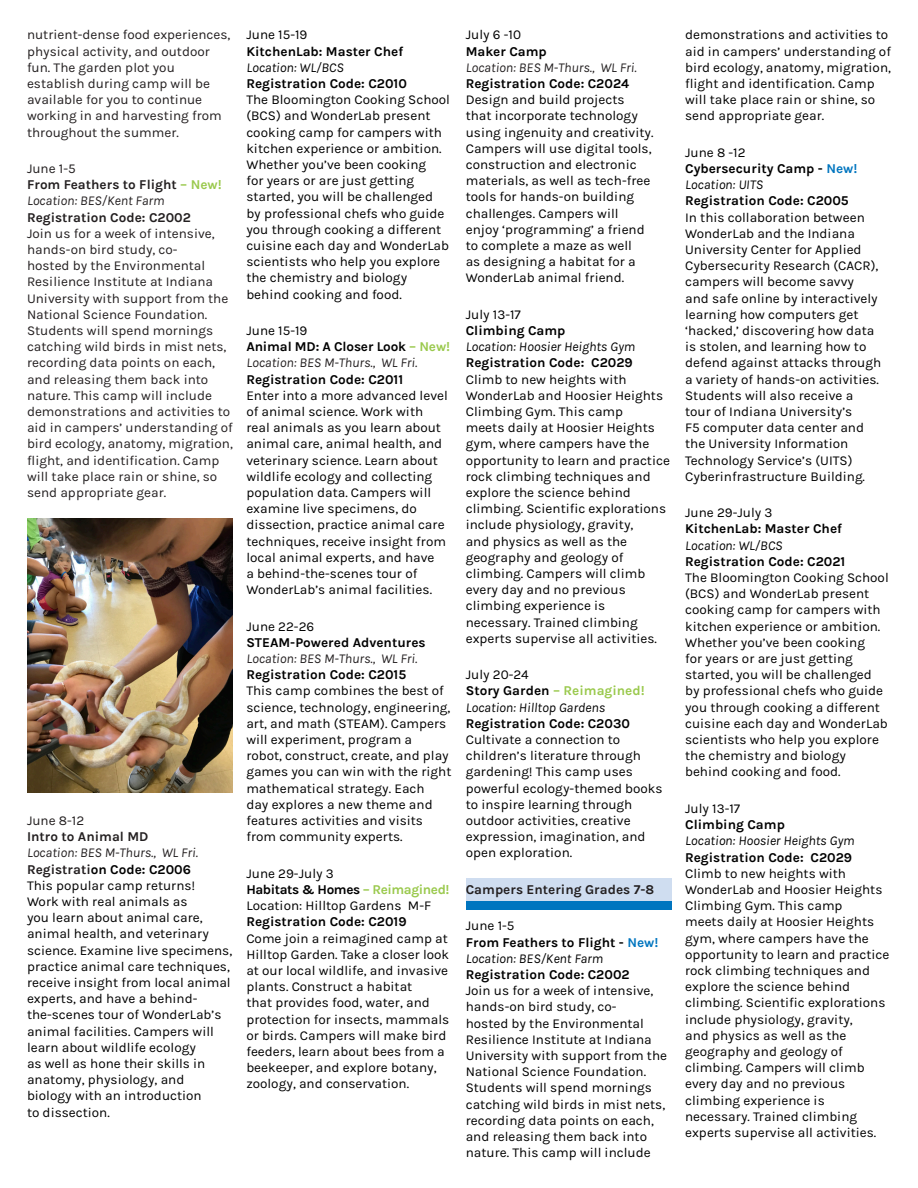
<style>
.page{position:relative;width:918px;height:1188px;background:#fff}
.page>*{position:absolute;margin:0;border:0;box-sizing:border-box;transform-origin:0 0}
.t1{font:13.5px/16.2px "Karla";color:#000}
.t2{font:13.5px/16.2px "Karla";color:#231f20}
.t3{font:700 13.5px "Karla";color:#231f20}
.s1{font-weight:700}
.s2{font-weight:700;color:#9ac94d}
.s3{font-style:italic}
.s4{color:#231f20}
.s5{font-weight:700;color:#231f20}
.s6{font-style:italic;color:#231f20}
.s7{font-weight:700;color:#0075bf}
</style>
<div class="page">
<div style="left:466px;top:901px;width:206px;height:8px;background:#0075bf"></div>
<div style="left:466px;top:879px;width:206px;height:22px;background:#cfddf0"></div>
<img style="left:27px;top:518px;width:206px;height:275px">
<p class="t2" style="left:27px;top:27px;width:205px">nutrient-dense food experiences, physical activity, and outdoor fun. The garden plot you establish during camp will be available for you to continue working in and harvesting from throughout the summer.</p>
<p class="t2" style="left:27px;top:161px;width:207px">June 1-5<br><span class="s1">From Feathers to Flight</span> <span class="s2">– New!<br></span><span class="s3">Location: BES/Kent Farm<br></span><span class="s1">Registration Code: C2002<br></span>Join us for a week of intensive, hands-on bird study, co-<br>hosted by the Environmental<br>Resilience Institute at Indiana<br>University with support from the<br>National Science Foundation.<br>Students will spend mornings catching wild birds in mist nets, recording data points on each, and releasing them back into nature. This camp will include demonstrations and activities to aid in campers’ understanding of bird ecology, anatomy, migration, flight, and identification. Camp will take place rain or shine, so send appropriate gear.</p>
<p class="t1" style="left:27px;top:813px;width:207px"><span class="s4">June 8-12<br></span><span class="s5">Intro to Animal MD<br></span><span class="s6">Location: BES M-Thurs., WL Fri.<br></span><span class="s5">Registrati</span><span class="s1">on Code: C2006<br></span>This popular camp returns!<br>Work with real animals as<br>you learn about animal care, animal health, and veterinary science. Examine live specimens, practice animal care techniques, receive insight from local animal experts, and have a behind&shy;the-scenes tour of WonderLab’s animal facilities. Campers will learn about wildlife ecology<br>as well as hone their skills in anatomy, physiology, and biology with an introduction<br>to dissection.</p>
<p class="t1" style="left:246px;top:27px;width:205px">June 15-19<br><span class="s1">KitchenLab: Master Chef<br></span><span class="s3">Location: WL/BCS<br></span><span class="s1">Registration Code: C2010<br></span>The Bloomington Cooking School (BCS) and WonderLab present cooking camp for campers with kitchen experience or ambition.<br>Whether you’ve been cooking<br>for years or are just getting started, you will be challenged by professional chefs who guide you through cooking a different cuisine each day and WonderLab scientists who help you explore the chemistry and biology behind cooking and food.</p>
<p class="t1" style="left:246px;top:323px;width:205px">June 15-19<br><span class="s1">Animal MD: A Closer Look</span> <span class="s2">– New!<br></span><span class="s6">Location: BES M-Thurs., WL Fri.<br></span><span class="s1">Registration Code: C2011<br></span>Enter into a more advanced level of animal science. Work with<br>real animals as you learn about animal care, animal health, and veterinary science. Learn about wildlife ecology and collecting population data. Campers will examine live specimens, do dissection, practice animal care techniques, receive insight from local animal experts, and have<br>a behind-the-scenes tour of<br>WonderLab’s animal facilities.</p>
<p class="t1" style="left:246px;top:618px;width:207px">June 22-26<br><span class="s1">STEAM-Powered Adventures<br></span><span class="s6">Location: BES M-Thurs., WL Fri.<br></span><span class="s1">Registration Code: C2015<br></span>This camp combines the best of science, technology, engineering, art, and math (STEAM). Campers will experiment, program a<br>robot, construct, create, and play games you can win with the right mathematical strategy. Each<br>day explores a new theme and features activities and visits from community experts.</p>
<p class="t1" style="left:246px;top:865px;width:205px">June 29-July 3<br><span class="s1">Habitats &amp; Homes</span> <span class="s2">– Reimagined!<br></span>Location: Hilltop Gardens M-F<br><span class="s1">Registration Code: C2019<br></span>Come join a reimagined camp at<br>Hilltop Garden. Take a closer look at our local wildlife, and invasive plants. Construct a habitat<br>that provides food, water, and protection for insects, mammals or birds. Campers will make bird feeders, learn about bees from a beekeeper, and explore botany, zoology, and conservation.</p>
<p class="t1" style="left:466px;top:27px;width:189px">July 6 -10<br><span class="s1">Maker Camp<br></span><span class="s6">Location: BES M-Thurs., WL Fri.<br></span><span class="s1">Registration Code: C2024<br></span>Design and build projects that incorporate technology using ingenuity and creativity.<br>Campers will use digital tools, construction and electronic materials, as well as tech-free tools for hands-on building challenges. Campers will enjoy ‘programming’ a friend to complete a maze as well<br>as designing a habitat for a<br>WonderLab animal friend.</p>
<p class="t1" style="left:466px;top:306px;width:206px">July 13-17<br><span class="s1">Climbing Camp<br></span><span class="s3">Location: Hoosier Heights Gym<br></span><span class="s1">Registration Code: C2029<br></span>Climb to new heights with<br>WonderLab and Hoosier Heights<br>Climbing Gym. This camp<br>meets daily at Hoosier Heights gym, where campers have the opportunity to learn and practice rock climbing techniques and explore the science behind climbing. Scientific explorations include physiology, gravity,<br>and physics as well as the geography and geology of climbing. Campers will climb every day and no previous climbing experience is necessary. Trained climbing experts supervise all activities.</p>
<p class="t1" style="left:466px;top:667px;width:198px">July 20-24<br><span class="s1">Story Garden</span> <span class="s2">– Reimagined!<br></span><span class="s3">Location: Hilltop Gardens<br></span><span class="s1">Registration Code: C2030<br></span>Cultivate a connection to children’s literature through gardening! This camp uses powerful ecology-themed books to inspire learning through outdoor activities, creative expression, imagination, and open exploration.</p>
<p class="t3" style="left:466px;top:882px;width:190px">Campers Entering Grades 7-8</p>
<p class="t1" style="left:466px;top:918px;width:203px">June 1-5<br><span class="s1">From Feathers to Flight -</span> <span class="s7">New!<br></span><span class="s3">Location: BES/Kent Farm<br></span><span class="s1">Registration Code: C2002<br></span>Join us for a week of intensive, hands-on bird study, co-<br>hosted by the Environmental<br>Resilience Institute at Indiana<br>University with support from the<br>National Science Foundation.<br>Students will spend mornings catching wild birds in mist nets, recording data points on each, and releasing them back into nature. This camp will include</p>
<p class="t1" style="left:685px;top:27px;width:207px">demonstrations and activities to aid in campers’ understanding of bird ecology, anatomy, migration, flight and identification. Camp will take place rain or shine, so send appropriate gear.</p>
<p class="t1" style="left:685px;top:144px;width:198px">June 8 -12<br><span class="s1">Cybersecurity Camp -</span> <span class="s7">New!<br></span><span class="s3">Location: UITS<br></span><span class="s1">Registration Code: C2005<br></span>In this collaboration between<br>WonderLab and the Indiana<br>University Center for Applied<br>Cybersecurity Research (CACR), campers will become savvy<br>and safe online by interactively learning how computers get ‘hacked,’ discovering how data is stolen, and learning how to defend against attacks through a variety of hands-on activities.<br>Students will also receive a tour of Indiana University’s<br>F5 computer data center and the University Information<br>Technology Service’s (UITS)<br>Cyberinfrastructure Building.</p>
<p class="t1" style="left:685px;top:505px;width:205px">June 29-July 3<br><span class="s1">KitchenLab: Master Chef<br></span><span class="s3">Location: WL/BCS<br></span><span class="s1">Registration Code: C2021<br></span>The Bloomington Cooking School (BCS) and WonderLab present cooking camp for campers with kitchen experience or ambition.<br>Whether you’ve been cooking<br>for years or are just getting started, you will be challenged by professional chefs who guide you through cooking a different cuisine each day and WonderLab scientists who help you explore the chemistry and biology behind cooking and food.</p>
<p class="t1" style="left:685px;top:801px;width:206px">July 13-17<br><span class="s1">Climbing Camp<br></span><span class="s3">Location: Hoosier Heights Gym<br></span><span class="s1">Registration Code: C2029<br></span>Climb to new heights with<br>WonderLab and Hoosier Heights<br>Climbing Gym. This camp<br>meets daily at Hoosier Heights gym, where campers have the opportunity to learn and practice rock climbing techniques and explore the science behind climbing. Scientific explorations include physiology, gravity,<br>and physics as well as the geography and geology of climbing. Campers will climb every day and no previous climbing experience is necessary. Trained climbing experts supervise all activities.</p>
</div>
